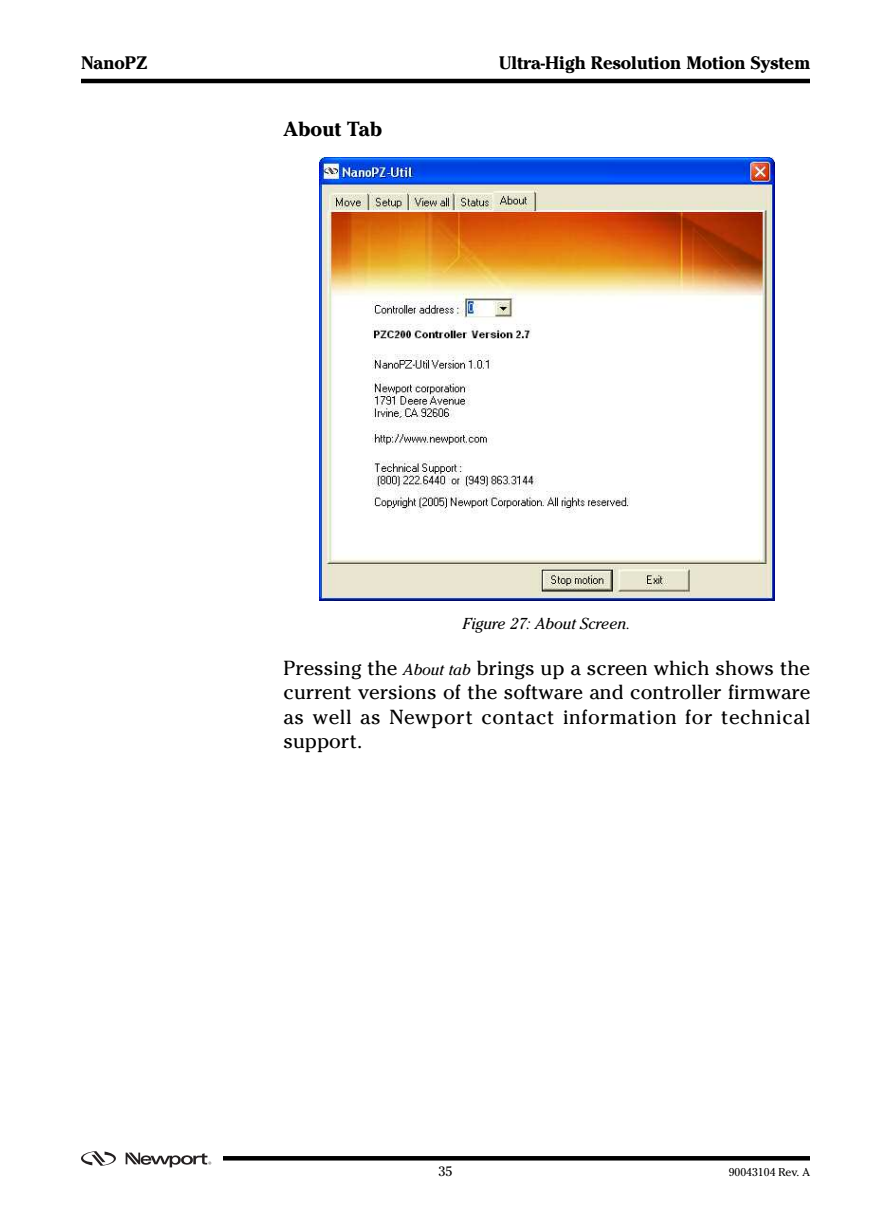
<style>
.page{position:relative;width:891px;height:1215px;background:#fff}
.page>*{position:absolute;margin:0;border:0;box-sizing:border-box;transform-origin:0 0}
.t1{font:20.25px/24.3px "Cheltenham";letter-spacing:.03em;color:#000;text-align:justify}
.t2{font:700 20.25px "Cheltenham";color:#000}
.t3{font:700 18px "Cheltenham";color:#000}
.t4{font:italic 15.75px "Cheltenham";color:#000}
.t5{font:13.5px "Cheltenham";color:#000}
.t6{font:11.25px "Cheltenham";color:#000}
.s1{font-style:italic;font-size:15.75px}
</style>
<div class="page">
<hr style="left:81px;top:79px;width:729px;height:4px;background:#000">
<div style="left:81px;top:1156px;width:729px;height:5px;background:#000"></div>
<div style="left:65px;top:1151px;width:158px;height:17px;background:#fff"></div>
<svg style="left:81px;top:1151px;width:35px;height:15px"></svg>
<svg style="left:126px;top:1153px;width:85px;height:14px"></svg>
<img style="left:319px;top:158px;width:455px;height:442px">
<p class="t3" style="left:81px;top:57px;width:68px">NanoPZ</p>
<p class="t3" style="left:499px;top:57px;width:313px">Ultra-High Resolution Motion System</p>
<p class="t2" style="left:284px;top:122px;width:100px">About Tab</p>
<p class="t4" style="left:463px;top:618px;width:169px">Figure 27: About Screen.</p>
<p class="t1" style="left:283px;top:656px;width:528px">Pressing the <span class="s1">About tab</span> brings up a screen which shows the current versions of the software and controller firmware as well as Newport contact information for technical support.</p>
<p class="t5" style="left:438px;top:1163px;width:16px">35</p>
<p class="t6" style="left:729px;top:1166px;width:83px">90043104 Rev. A</p>
</div>
